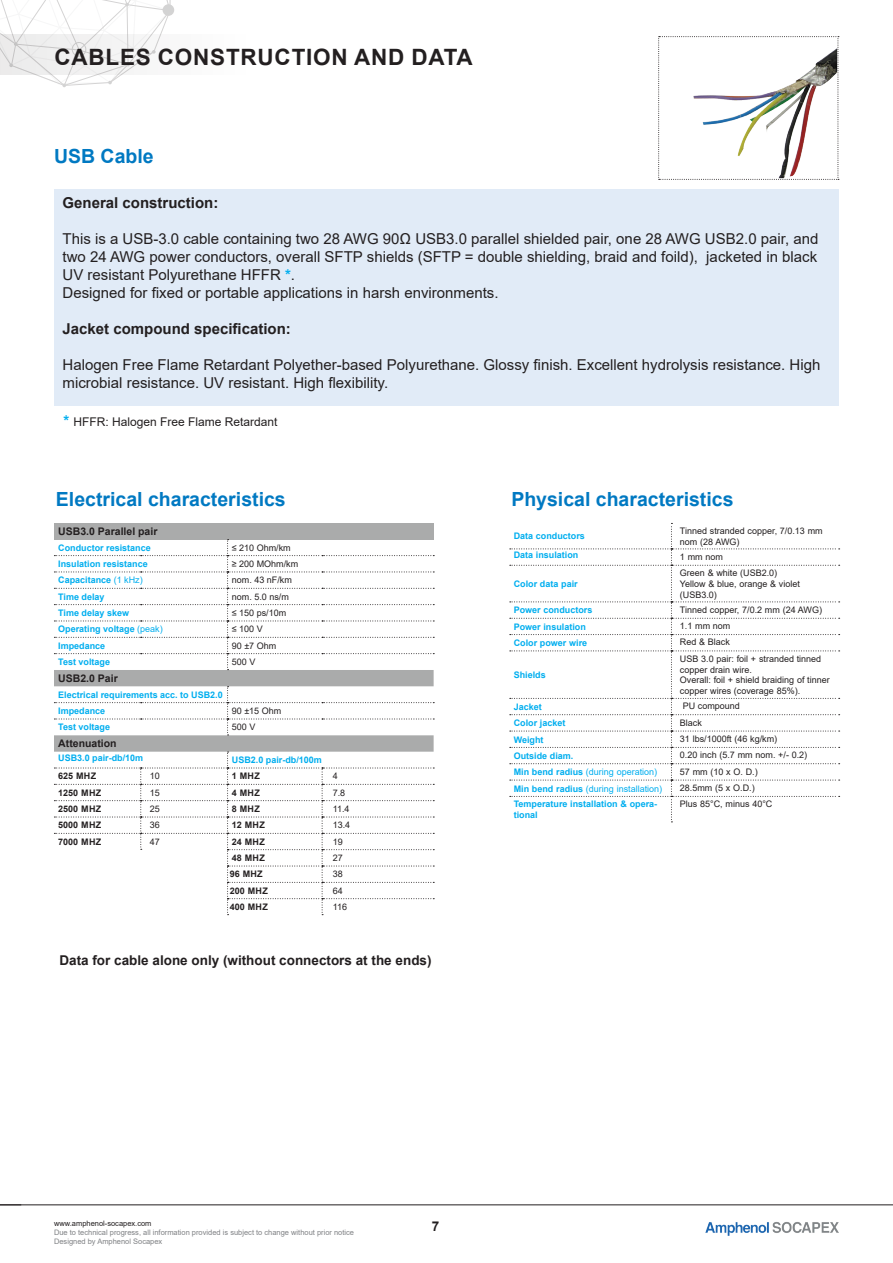
<style>
.page{position:relative;width:893px;height:1263px;background:#fff}
.page>*{position:absolute;margin:0;border:0;box-sizing:border-box;transform-origin:0 0}
.t1{font:700 22.5px "Arial";letter-spacing:.035em;color:#231f20}
.t2{font:700 19.5px "Arial";color:#0079c2}
.t3{font:15px/18px "Arial";color:#231f20}
.t4{font:700 15px "Arial";color:#231f20}
.t5{font:700 13.5px "Arial";color:#231f20}
.t6{font:12px "Arial";color:#231f20}
.t7{font:700 10.5px "Arial";color:#231f20}
.t8{font:9px/10.8px "Arial";color:#231f20}
.t9{font:700 9px/16.4px "Arial";color:#00aeef}
.t10{font:700 9px "Arial";letter-spacing:.035em;color:#231f20}
.t11{font:9px "Arial";color:#00aeef}
.t12{font:7.5px/9px "Arial";color:#808285}
.t13{font:7.5px "Arial";color:#231f20}
.s1{font-weight:700;color:#00aeef}
.s2{font-weight:700;font-size:15px;color:#00aeef}
.s3{font-weight:400}
.s4{font-weight:700}
</style>
<div class="page">
<svg style="left:658px;top:36px;width:181px;height:144px"></svg>
<hr style="left:0;top:1204px;width:893px;height:1px;background:#231f20">
<img style="left:705px;top:1222px;width:134px;height:14px">
<svg style="left:0;top:0;width:171px;height:87px"></svg>
<div style="left:163px;top:4px;width:11px;height:12px;background:#d3d3d3;border-radius:50%"></div>
<svg style="left:0;top:35px;width:171px;height:40px;fill:#f0f0f0"></svg>
<div style="left:54px;top:189px;width:785px;height:216px;background:#e1ebf7"></div>
<div style="left:54px;top:523px;width:380px;height:16px;background:#aaabab"></div>
<svg style="left:54px;top:539px;width:380px;height:376px"></svg>
<svg style="left:510px;top:523px;width:330px;height:299px"></svg>
<img style="left:692px;top:38px;width:145px;height:140px">
<h1 class="t1" style="left:54px;top:42px;width:420px">CABLES CONSTRUCTION AND DATA</h1>
<h2 class="t2" style="left:54px;top:142px;width:101px">USB Cable</h2>
<h3 class="t4" style="left:63px;top:193px;width:157px">General construction:</h3>
<p class="t3" style="left:63px;top:230px;width:757px">This is a USB-3.0 cable containing two 28 AWG 90Ω USB3.0 parallel shielded pair, one 28 AWG USB2.0 pair, and two 24 AWG power conductors, overall SFTP shields (SFTP = double shielding, braid and foild), jacketed in black UV resistant Polyurethane HFFR <span class="s1">*</span>.<br>Designed for fixed or portable applications in harsh environments.</p>
<h3 class="t4" style="left:63px;top:319px;width:230px">Jacket compound specification:</h3>
<h3 class="t3" style="left:63px;top:356px;width:759px">Halogen Free Flame Retardant Polyether-based Polyurethane. Glossy finish. Excellent hydrolysis resistance. High microbial resistance. UV resistant. High flexibility.</h3>
<h3 class="t6" style="left:63px;top:413px;width:216px"><span class="s2">*</span> HFFR: Halogen Free Flame Retardant</h3>
<h2 class="t2" style="left:56px;top:486px;width:231px">Electrical characteristics</h2>
<h2 class="t2" style="left:511px;top:486px;width:224px">Physical characteristics</h2>
<p class="t7" style="left:58px;top:524px;width:101px">USB3.0 Parallel pair</p>
<p class="t9" style="left:58px;top:539px;width:94px">Conductor resistance</p>
<p class="t8" style="left:232px;top:542px;width:60px">≤ 210 Ohm/km</p>
<p class="t9" style="left:58px;top:556px;width:91px">Insulation resistance</p>
<p class="t8" style="left:232px;top:558px;width:68px">≥ 200 MOhm/km</p>
<p class="t9" style="left:58px;top:572px;width:86px">Capacitance <span class="s3">(1 kHz)</span></p>
<p class="t8" style="left:232px;top:575px;width:62px">nom. 43 nF/km</p>
<p class="t9" style="left:58px;top:588px;width:48px">Time delay</p>
<p class="t8" style="left:232px;top:591px;width:59px">nom. 5.0 ns/m</p>
<p class="t9" style="left:58px;top:605px;width:72px">Time delay skew</p>
<p class="t8" style="left:232px;top:607px;width:56px">≤ 150 ps/10m</p>
<p class="t9" style="left:58px;top:621px;width:106px">Operating voltage <span class="s3">(peak)</span></p>
<p class="t8" style="left:232px;top:624px;width:32px">≤ 100 V</p>
<p class="t9" style="left:58px;top:637px;width:49px">Impedance</p>
<p class="t8" style="left:232px;top:640px;width:46px">90 ±7 Ohm</p>
<p class="t9" style="left:58px;top:654px;width:53px">Test voltage</p>
<p class="t8" style="left:232px;top:656px;width:25px">500 V</p>
<p class="t7" style="left:58px;top:671px;width:61px">USB2.0 Pair</p>
<p class="t9" style="left:58px;top:686px;width:166px">Electrical requirements acc. to USB2.0<br>Impedance</p>
<p class="t8" style="left:232px;top:705px;width:51px">90 ±15 Ohm</p>
<p class="t9" style="left:58px;top:719px;width:53px">Test voltage</p>
<p class="t8" style="left:232px;top:722px;width:25px">500 V</p>
<p class="t7" style="left:58px;top:736px;width:60px">Attenuation</p>
<p class="t9" style="left:58px;top:750px;width:87px">USB3.0 pair-db/10m</p>
<p class="t9" style="left:232px;top:752px;width:92px">USB2.0 pair-db/100m</p>
<p class="t10" style="left:58px;top:770px;width:40px">625 MHZ</p>
<p class="t8" style="left:150px;top:771px;width:12px">10</p>
<p class="t10" style="left:232px;top:770px;width:30px">1 MHZ</p>
<p class="t8" style="left:333px;top:771px;width:7px">4</p>
<p class="t10" style="left:58px;top:786px;width:45px">1250 MHZ</p>
<p class="t8" style="left:150px;top:787px;width:12px">15</p>
<p class="t10" style="left:232px;top:786px;width:30px">4 MHZ</p>
<p class="t8" style="left:333px;top:787px;width:14px">7.8</p>
<p class="t10" style="left:58px;top:803px;width:45px">2500 MHZ</p>
<p class="t8" style="left:150px;top:803px;width:12px">25</p>
<p class="t10" style="left:232px;top:803px;width:30px">8 MHZ</p>
<p class="t8" style="left:333px;top:803px;width:18px">11.4</p>
<p class="t10" style="left:58px;top:819px;width:45px">5000 MHZ</p>
<p class="t8" style="left:150px;top:820px;width:12px">36</p>
<p class="t10" style="left:232px;top:819px;width:35px">12 MHZ</p>
<p class="t8" style="left:333px;top:820px;width:19px">13.4</p>
<p class="t10" style="left:58px;top:835px;width:45px">7000 MHZ</p>
<p class="t8" style="left:150px;top:836px;width:12px">47</p>
<p class="t10" style="left:232px;top:835px;width:35px">24 MHZ</p>
<p class="t8" style="left:333px;top:836px;width:12px">19</p>
<p class="t10" style="left:232px;top:852px;width:35px">48 MHZ</p>
<p class="t8" style="left:333px;top:852px;width:12px">27</p>
<p class="t10" style="left:230px;top:868px;width:35px">96 MHZ</p>
<p class="t8" style="left:333px;top:869px;width:12px">38</p>
<p class="t10" style="left:230px;top:884px;width:40px">200 MHZ</p>
<p class="t8" style="left:333px;top:885px;width:12px">64</p>
<p class="t10" style="left:230px;top:901px;width:40px">400 MHZ</p>
<p class="t8" style="left:333px;top:901px;width:16px">116</p>
<h3 class="t5" style="left:59px;top:950px;width:374px">Data for cable alone only (without connectors at the ends)</h3>
<p class="t9" style="left:514px;top:528px;width:73px">Data conductors</p>
<p class="t8" style="left:680px;top:525px;width:144px">Tinned stranded copper, 7/0.13 mm nom (28 AWG)</p>
<p class="t9" style="left:514px;top:547px;width:66px">Data insulation</p>
<p class="t8" style="left:680px;top:551px;width:45px">1 mm nom</p>
<p class="t9" style="left:514px;top:576px;width:66px">Color data pair</p>
<p class="t8" style="left:680px;top:567px;width:121px">Green &amp; white (USB2.0)<br>Yellow &amp; blue, orange &amp; violet (USB3.0)</p>
<p class="t9" style="left:514px;top:602px;width:80px">Power conductors</p>
<p class="t8" style="left:680px;top:604px;width:144px">Tinned copper, 7/0.2 mm (24 AWG)</p>
<p class="t9" style="left:514px;top:618px;width:74px">Power insulation</p>
<p class="t8" style="left:680px;top:620px;width:52px">1.1 mm nom</p>
<p class="t9" style="left:514px;top:635px;width:75px">Color power wire</p>
<p class="t8" style="left:680px;top:637px;width:52px">Red &amp; Black</p>
<p class="t9" style="left:514px;top:667px;width:34px">Shields</p>
<p class="t8" style="left:680px;top:653px;width:151px">USB 3.0 pair: foil + stranded tinned copper drain wire.<br>Overall: foil + shield braiding of tinner copper wires (coverage 85%).</p>
<p class="t9" style="left:514px;top:699px;width:30px">Jacket</p>
<p class="t8" style="left:683px;top:700px;width:59px">PU compound</p>
<p class="t9" style="left:514px;top:715px;width:53px">Color jacket</p>
<p class="t8" style="left:680px;top:717px;width:24px">Black</p>
<p class="t9" style="left:514px;top:731px;width:31px">Weight</p>
<p class="t8" style="left:680px;top:733px;width:99px">31 lbs/1000ft (46 kg/km)</p>
<p class="t9" style="left:514px;top:748px;width:61px">Outside diam.</p>
<p class="t8" style="left:680px;top:749px;width:129px">0.20 inch (5.7 mm nom. +/- 0.2)</p>
<p class="t11" style="left:514px;top:766px;width:145px"><span class="s4">Min bend radius</span> (during operation)</p>
<p class="t8" style="left:680px;top:766px;width:79px">57 mm (10 x O. D.)</p>
<p class="t11" style="left:514px;top:782px;width:150px"><span class="s4">Min bend radius</span> (during installation)</p>
<p class="t8" style="left:680px;top:782px;width:76px">28.5mm (5 x O.D.)</p>
<p class="t9" style="left:514px;top:799px;width:145px;line-height:10.8px">Temperature installation &amp; opera&shy;tional</p>
<p class="t8" style="left:680px;top:799px;width:94px">Plus 85°C, minus 40°C</p>
<p class="t13" style="left:54px;top:1218px;width:99px">www.amphenol-socapex.com</p>
<p class="t12" style="left:54px;top:1227px;width:302px">Due to technical progress, all information provided is subject to change without prior notice<br>Designed by Amphenol Socapex</p>
<h3 class="t5" style="left:432px;top:1216px;width:9px">7</h3>
</div>
